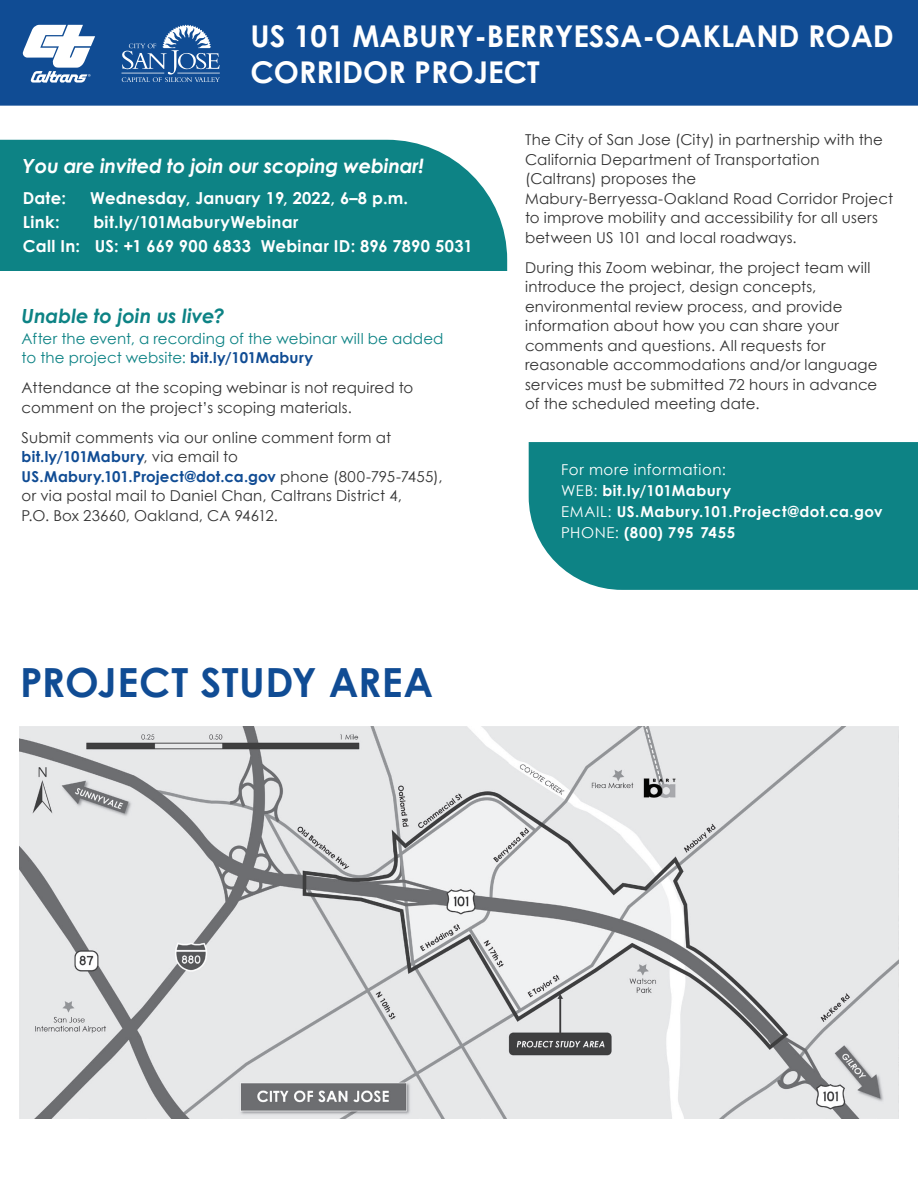
<style>
.page{position:relative;width:918px;height:1188px;background:#fff}
.page>*{position:absolute;margin:0;border:0;box-sizing:border-box;transform-origin:0 0}
.t1{font:700 40.2px "Century Gothic";letter-spacing:.005em;color:#104c94}
.t2{font:700 30px/36px "Century Gothic";color:#fff}
.t3{font:italic 700 19.5px "Century Gothic";letter-spacing:-.01em;color:#fff}
.t4{font:italic 700 19.5px "Century Gothic";color:#0d8385}
.t5{font:700 16.5px/24px "Century Gothic";letter-spacing:.015em;color:#fff}
.t6{font:15px/19.5px "Century Gothic";letter-spacing:.01em;color:#333}
.t7{font:700 15px/21px "Century Gothic";letter-spacing:.035em;color:#fff}
.t8{font:15px/19.5px "Century Gothic";letter-spacing:.01em;color:#0d8385}
.s1{font-weight:700;color:#104c94}
.s2{font-weight:400}
</style>
<div class="page">
<div style="left:0;top:0;width:918px;height:106px;background:#104c94"></div>
<svg style="left:121px;top:25px;width:99px;height:57px"></svg>
<svg style="left:23px;top:25px;width:72px;height:58px"></svg>
<div style="left:0;top:140px;width:507px;height:131px;background:#0d8385"></div>
<img style="left:19px;top:727px;width:879px;height:392px">
<div style="left:528px;top:442px;width:390px;height:148px;background:#0d8385"></div>
<h1 class="t2" style="left:250px;top:17px;width:645px">US 101 MABURY-BERRYESSA-OAKLAND ROAD<br>CORRIDOR PROJECT</h1>
<h2 class="t3" style="left:23px;top:151px;width:403px">You are invited to join our scoping webinar!</h2>
<h2 class="t5" style="left:23px;top:186px;width:45px">Date:</h2>
<h2 class="t5" style="left:90px;top:186px;width:319px">Wednesday, January 19, 2022, 6–8 p.m.</h2>
<h2 class="t5" style="left:23px;top:210px;width:38px">Link:</h2>
<h2 class="t5" style="left:23px;top:210px;width:451px;text-indent:71px">bit.ly/101MaburyWebinar<br>Call In: US: +1 669 900 6833 Webinar ID: 896 7890 5031</h2>
<h2 class="t4" style="left:22px;top:301px;width:204px">Unable to join us live?</h2>
<h2 class="t8" style="left:22px;top:329px;width:423px">After the event, a recording of the webinar will be added to the project website: <span class="s1">bit.ly/101Mabury</span></h2>
<h2 class="t6" style="left:22px;top:378px;width:393px">Attendance at the scoping webinar is not required to comment on the project’s scoping materials.</h2>
<h2 class="t6" style="left:22px;top:428px;width:422px">Submit comments via our online comment form at <span class="s1">bit.ly/101Mabury</span>, via email to <span class="s1">US.Mabury.101.Project@dot.ca.gov</span> phone (800-795-7455), or via postal mail to Daniel Chan, Caltrans District 4,<br>P.O. Box 23660, Oakland, CA 94612.</h2>
<h2 class="t1" style="left:20px;top:651px;width:414px">PROJECT STUDY AREA</h2>
<p class="t6" style="left:525px;top:130px;width:369px">The City of San Jose (City) in partnership with the California Department of Transportation (Caltrans) proposes the Mabury-Berryessa-Oakland Road Corridor Project to improve mobility and accessibility for all users between US 101 and local roadways.</p>
<p class="t6" style="left:525px;top:257px;width:354px">During this Zoom webinar, the project team will introduce the project, design concepts, environmental review process, and provide information about how you can share your comments and questions. All requests for reasonable accommodations and/or language services must be submitted 72 hours in advance of the scheduled meeting date.</p>
<p class="t7" style="left:561px;top:459px;width:323px"><span class="s2">For more information:<br>WEB:</span> bit.ly/101Mabury<br><span class="s2">EMAIL:</span> US.Mabury.101.Project@dot.ca.gov<br><span class="s2">PHONE:</span> (800) 795 7455</p>
</div>
